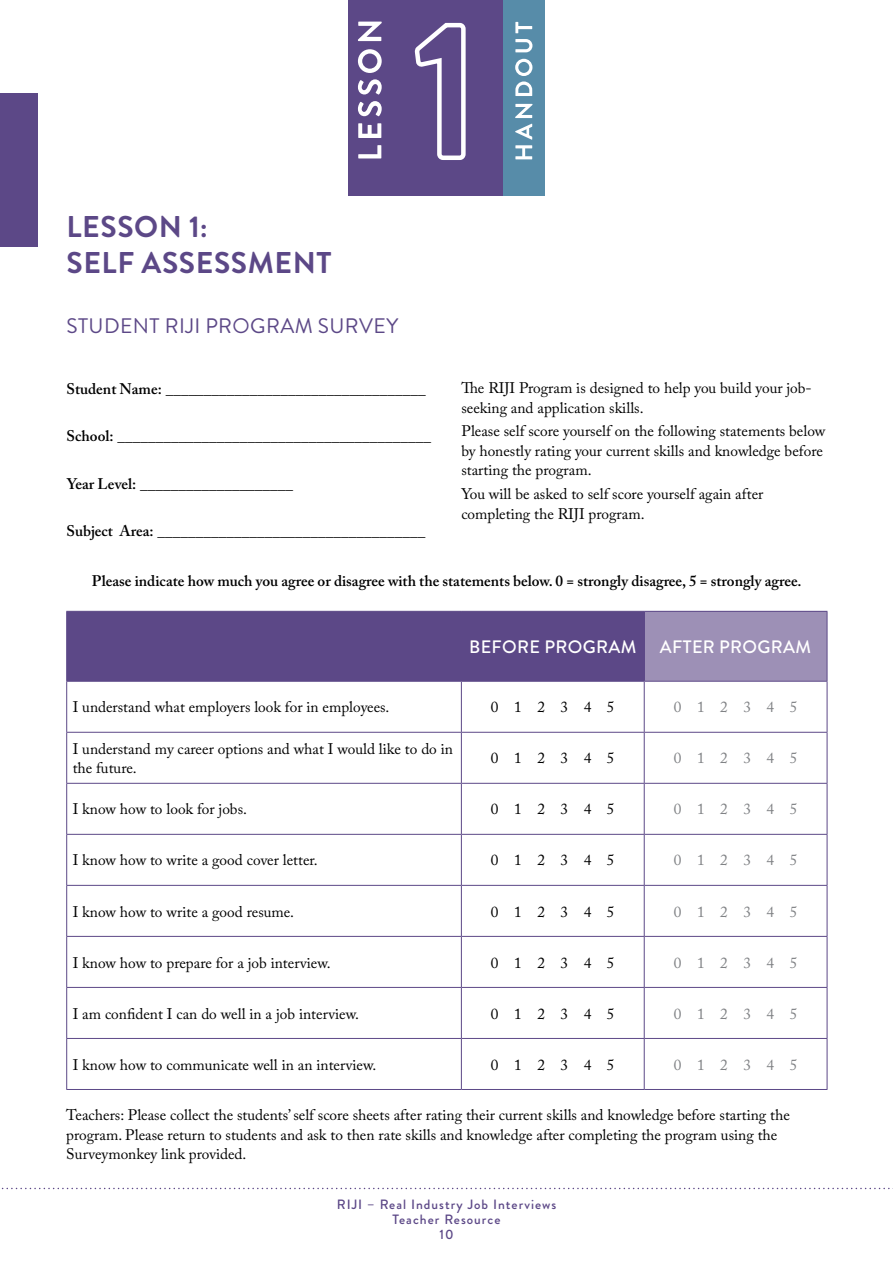
<style>
.page{position:relative;width:893px;height:1263px;background:#fff}
.page>*{position:absolute;margin:0;border:0;box-sizing:border-box;transform-origin:0 0}
.t1{font:700 30px/36px "Brandon Grotesque";letter-spacing:.02em;color:#5c4887}
.t2{font:21px "Brandon Grotesque";letter-spacing:.02em;color:#5c4887}
.t3{font:500 18px "Brandon Grotesque";letter-spacing:.02em;color:#fff}
.t4{font:15.3px/19.5px "Adobe Caslon Pro";color:#000}
.t5{font:600 15.3px "Adobe Caslon Pro";color:#000}
.t6{font:15.3px "Adobe Caslon Pro";color:#808285}
.t7{font:500 13.5px/15px "Brandon Grotesque";letter-spacing:.075em;color:#5c4887;text-align:center}
.s1{font-weight:600}
</style>
<div class="page">
<svg style="left:1px;top:1188px;width:892px;height:1px"></svg>
<div style="left:67px;top:612px;width:576px;height:69px;background:#5c4887"></div>
<div style="left:644px;top:611px;width:183px;height:70px;background:#9d90b6"></div>
<hr style="left:66px;top:682px;width:1px;height:50px;background:#5c4887">
<hr style="left:461px;top:682px;width:1px;height:50px;background:#5c4887">
<hr style="left:644px;top:682px;width:1px;height:50px;background:#5c4887">
<hr style="left:827px;top:682px;width:1px;height:50px;background:#5c4887">
<hr style="left:66px;top:732px;width:395px;height:1px;background:#5c4887">
<hr style="left:66px;top:733px;width:1px;height:50px;background:#5c4887">
<hr style="left:461px;top:732px;width:183px;height:1px;background:#5c4887">
<hr style="left:461px;top:733px;width:1px;height:50px;background:#5c4887">
<hr style="left:644px;top:732px;width:183px;height:1px;background:#5c4887">
<hr style="left:644px;top:733px;width:1px;height:50px;background:#5c4887">
<hr style="left:827px;top:733px;width:1px;height:50px;background:#5c4887">
<hr style="left:66px;top:783px;width:395px;height:1px;background:#5c4887">
<hr style="left:66px;top:784px;width:1px;height:50px;background:#5c4887">
<hr style="left:461px;top:783px;width:183px;height:1px;background:#5c4887">
<hr style="left:461px;top:784px;width:1px;height:50px;background:#5c4887">
<hr style="left:644px;top:783px;width:183px;height:1px;background:#5c4887">
<hr style="left:644px;top:784px;width:1px;height:50px;background:#5c4887">
<hr style="left:827px;top:784px;width:1px;height:50px;background:#5c4887">
<hr style="left:66px;top:834px;width:395px;height:1px;background:#5c4887">
<hr style="left:66px;top:835px;width:1px;height:50px;background:#5c4887">
<hr style="left:461px;top:834px;width:183px;height:1px;background:#5c4887">
<hr style="left:461px;top:835px;width:1px;height:50px;background:#5c4887">
<hr style="left:644px;top:834px;width:183px;height:1px;background:#5c4887">
<hr style="left:644px;top:835px;width:1px;height:50px;background:#5c4887">
<hr style="left:827px;top:835px;width:1px;height:50px;background:#5c4887">
<hr style="left:66px;top:885px;width:395px;height:1px;background:#5c4887">
<hr style="left:66px;top:886px;width:1px;height:50px;background:#5c4887">
<hr style="left:461px;top:885px;width:183px;height:1px;background:#5c4887">
<hr style="left:461px;top:886px;width:1px;height:50px;background:#5c4887">
<hr style="left:644px;top:885px;width:183px;height:1px;background:#5c4887">
<hr style="left:644px;top:886px;width:1px;height:50px;background:#5c4887">
<hr style="left:827px;top:886px;width:1px;height:50px;background:#5c4887">
<hr style="left:66px;top:936px;width:395px;height:1px;background:#5c4887">
<hr style="left:66px;top:937px;width:1px;height:50px;background:#5c4887">
<hr style="left:461px;top:936px;width:183px;height:1px;background:#5c4887">
<hr style="left:461px;top:937px;width:1px;height:50px;background:#5c4887">
<hr style="left:644px;top:936px;width:183px;height:1px;background:#5c4887">
<hr style="left:644px;top:937px;width:1px;height:50px;background:#5c4887">
<hr style="left:827px;top:937px;width:1px;height:50px;background:#5c4887">
<hr style="left:66px;top:987px;width:395px;height:1px;background:#5c4887">
<hr style="left:66px;top:988px;width:1px;height:50px;background:#5c4887">
<hr style="left:461px;top:987px;width:183px;height:1px;background:#5c4887">
<hr style="left:461px;top:988px;width:1px;height:50px;background:#5c4887">
<hr style="left:644px;top:987px;width:183px;height:1px;background:#5c4887">
<hr style="left:644px;top:988px;width:1px;height:50px;background:#5c4887">
<hr style="left:827px;top:988px;width:1px;height:50px;background:#5c4887">
<hr style="left:66px;top:1038px;width:395px;height:1px;background:#5c4887">
<hr style="left:66px;top:1039px;width:1px;height:50px;background:#5c4887">
<hr style="left:461px;top:1038px;width:183px;height:1px;background:#5c4887">
<hr style="left:461px;top:1039px;width:1px;height:50px;background:#5c4887">
<hr style="left:644px;top:1038px;width:183px;height:1px;background:#5c4887">
<hr style="left:644px;top:1039px;width:1px;height:50px;background:#5c4887">
<hr style="left:827px;top:1039px;width:1px;height:50px;background:#5c4887">
<hr style="left:66px;top:1089px;width:395px;height:1px;background:#5c4887">
<hr style="left:461px;top:1089px;width:183px;height:1px;background:#5c4887">
<hr style="left:644px;top:1089px;width:183px;height:1px;background:#5c4887">
<hr style="left:66px;top:611px;width:395px;height:1px;background:#5c4887">
<hr style="left:66px;top:612px;width:1px;height:69px;background:#5c4887">
<hr style="left:461px;top:611px;width:183px;height:1px;background:#5c4887">
<hr style="left:644px;top:611px;width:183px;height:1px;background:#5c4887">
<hr style="left:827px;top:612px;width:1px;height:69px;background:#5c4887">
<hr style="left:66px;top:681px;width:395px;height:1px;background:#5c4887">
<hr style="left:461px;top:681px;width:183px;height:1px;background:#5c4887">
<hr style="left:644px;top:681px;width:183px;height:1px;background:#5c4887">
<hr style="left:461px;top:612px;width:1px;height:69px;background:#5c4887">
<hr style="left:643px;top:612px;width:2px;height:69px;background:#5c4887">
<div style="left:0;top:94px;width:38px;height:153px;background:#5c4887"></div>
<div style="left:349px;top:0;width:195px;height:196px;background:#5c4887"></div>
<svg style="left:415px;top:22px;width:51px;height:138px"></svg>
<svg style="left:358px;top:22px;width:24px;height:136px"></svg>
<div style="left:503px;top:0;width:42px;height:196px;background:#578ca9"></div>
<svg style="left:515px;top:22px;width:17px;height:137px"></svg>
<h1 class="t1" style="left:67px;top:209px;width:267px">LESSON 1:<br>SELF ASSESSMENT</h1>
<h2 class="t2" style="left:66px;top:312px;width:333px">STUDENT RIJI PROGRAM SURVEY</h2>
<p class="t4" style="left:66px;top:378px;width:361px"><span class="s1">Student Name:</span> __________________________________</p>
<p class="t4" style="left:66px;top:426px;width:366px"><span class="s1">School:</span> _________________________________________</p>
<p class="t4" style="left:66px;top:474px;width:228px"><span class="s1">Year Level:</span> ____________________</p>
<p class="t4" style="left:66px;top:521px;width:360px"><span class="s1">Subject Area:</span> ___________________________________</p>
<p class="t4" style="left:461px;top:378px;width:352px">The RIJI Program is designed to help you build your job&shy;seeking and application skills.</p>
<p class="t4" style="left:461px;top:421px;width:366px">Please self score yourself on the following statements below by honestly rating your current skills and knowledge before starting the program.</p>
<p class="t4" style="left:461px;top:484px;width:304px">You will be asked to self score yourself again after completing the RIJI program.</p>
<p class="t5" style="left:92px;top:572px;width:711px">Please indicate how much you agree or disagree with the statements below. 0 = strongly disagree, 5 = strongly agree.</p>
<p class="t3" style="left:469px;top:634px;width:169px">BEFORE PROGRAM</p>
<p class="t3" style="left:660px;top:634px;width:153px">AFTER PROGRAM</p>
<p class="t4" style="left:73px;top:697px;width:318px">I understand what employers look for in employees.</p>
<p class="t4" style="left:491px;top:697px;width:125px">0 1 2 3 4 5</p>
<p class="t6" style="left:674px;top:698px;width:125px">0 1 2 3 4 5</p>
<p class="t4" style="left:73px;top:739px;width:382px">I understand my career options and what I would like to do in the future.</p>
<p class="t4" style="left:491px;top:748px;width:125px">0 1 2 3 4 5</p>
<p class="t6" style="left:674px;top:749px;width:125px">0 1 2 3 4 5</p>
<p class="t4" style="left:73px;top:799px;width:176px">I know how to look for jobs.</p>
<p class="t4" style="left:491px;top:799px;width:125px">0 1 2 3 4 5</p>
<p class="t6" style="left:674px;top:800px;width:125px">0 1 2 3 4 5</p>
<p class="t4" style="left:73px;top:850px;width:247px">I know how to write a good cover letter.</p>
<p class="t4" style="left:491px;top:850px;width:125px">0 1 2 3 4 5</p>
<p class="t6" style="left:674px;top:851px;width:125px">0 1 2 3 4 5</p>
<p class="t4" style="left:73px;top:901px;width:223px">I know how to write a good resume.</p>
<p class="t4" style="left:491px;top:901px;width:125px">0 1 2 3 4 5</p>
<p class="t6" style="left:674px;top:902px;width:125px">0 1 2 3 4 5</p>
<p class="t4" style="left:73px;top:952px;width:260px">I know how to prepare for a job interview.</p>
<p class="t4" style="left:491px;top:952px;width:125px">0 1 2 3 4 5</p>
<p class="t6" style="left:674px;top:953px;width:125px">0 1 2 3 4 5</p>
<p class="t4" style="left:73px;top:1003px;width:288px">I am confident I can do well in a job interview.</p>
<p class="t4" style="left:491px;top:1003px;width:125px">0 1 2 3 4 5</p>
<p class="t6" style="left:674px;top:1004px;width:125px">0 1 2 3 4 5</p>
<p class="t4" style="left:73px;top:1054px;width:305px">I know how to communicate well in an interview.</p>
<p class="t4" style="left:491px;top:1054px;width:125px">0 1 2 3 4 5</p>
<p class="t6" style="left:674px;top:1055px;width:125px">0 1 2 3 4 5</p>
<p class="t4" style="left:66px;top:1105px;width:725px">Teachers: Please collect the students’ self score sheets after rating their current skills and knowledge before starting the program. Please return to students and ask to then rate skills and knowledge after completing the program using the<br>Surveymonkey link provided.</p>
<p class="t7" style="left:337px;top:1196px;width:221px">RIJI – Real Industry Job Interviews<br>Teacher Resource<br>10</p>
</div>
